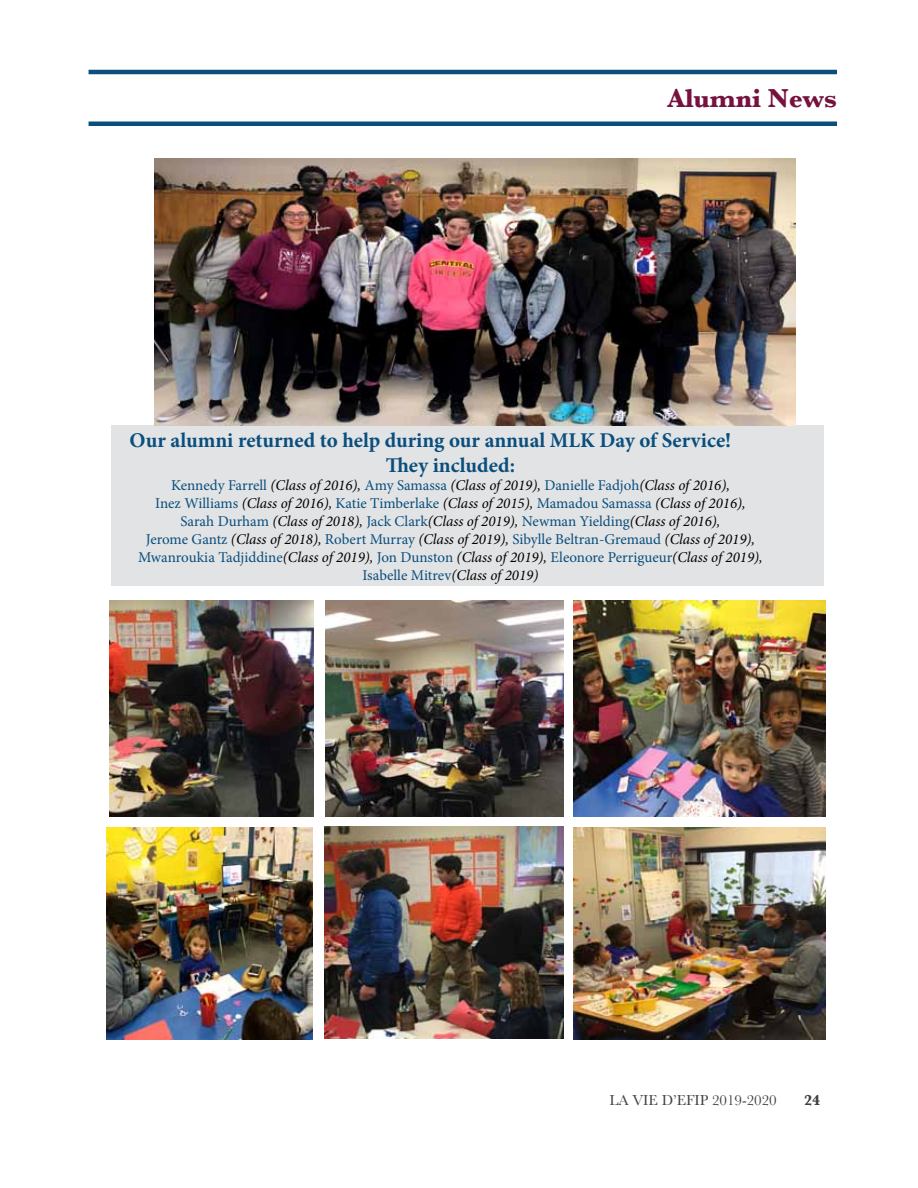
<style>
.page{position:relative;width:918px;height:1188px;background:#fff}
.page>*{position:absolute;margin:0;border:0;box-sizing:border-box;transform-origin:0 0}
.t1{font:700 27px "Baskerville";color:#751240}
.t2{font:700 21px/25.2px "Minion Pro";color:#094e7d}
.t3{font:italic 15px/18px "Minion Pro";color:#000;text-align:center}
.t4{font:15px "Baskerville";color:#414042}
.t5{font:700 15px "Baskerville";color:#414042}
.s1{font-style:normal;color:#094e7d}
</style>
<div class="page">
<div style="left:111px;top:426px;width:713px;height:160px;background:#e2e3e4"></div>
<img style="left:154px;top:159px;width:642px;height:267px">
<hr style="left:89px;top:70px;width:748px;height:4px;background:#094e7d">
<hr style="left:89px;top:122px;width:748px;height:4px;background:#094e7d">
<img style="left:109px;top:601px;width:204px;height:215px">
<img style="left:325px;top:600px;width:238px;height:216px">
<img style="left:574px;top:827px;width:251px;height:213px">
<img style="left:324px;top:826px;width:240px;height:212px">
<img style="left:107px;top:827px;width:205px;height:212px">
<img style="left:573px;top:600px;width:252px;height:216px">
<h1 class="t1" style="left:668px;top:79px;width:170px">Alumni News</h1>
<h2 class="t2" style="left:386px;top:428px;width:347px;text-indent:-256px">Our alumni returned to help during our annual MLK Day of Service!<br>They included:</h2>
<p class="t3" style="left:138px;top:477px;width:626px"><span class="s1">Kennedy Farrell</span> (Class of 2016), <span class="s1">Amy Samassa</span> (Class of 2019), <span class="s1">Danielle Fadjoh</span>(Class of 2016),<br><span class="s1">Inez Williams</span> (Class of 2016), <span class="s1">Katie Timberlake</span> (Class of 2015), <span class="s1">Mamadou Samassa</span> (Class of 2016), <span class="s1">Sarah Durham</span> (Class of 2018), <span class="s1">Jack Clark</span>(Class of 2019), <span class="s1">Newman Yielding</span>(Class of 2016),<br><span class="s1">Jerome Gantz</span> (Class of 2018), <span class="s1">Robert Murray</span> (Class of 2019), <span class="s1">Sibylle Beltran-Gremaud</span> (Class of 2019), <span class="s1">Mwanroukia Tadjiddine</span>(Class of 2019), <span class="s1">Jon Dunston</span> (Class of 2019), <span class="s1">Eleonore Perrigueur</span>(Class of 2019), <span class="s1">Isabelle Mitrev</span>(Class of 2019)</p>
<p class="t4" style="left:609px;top:1091px;width:169px">La Vie d’EFIP 2019-2020</p>
<p class="t5" style="left:804px;top:1090px;width:18px">24</p>
</div>
